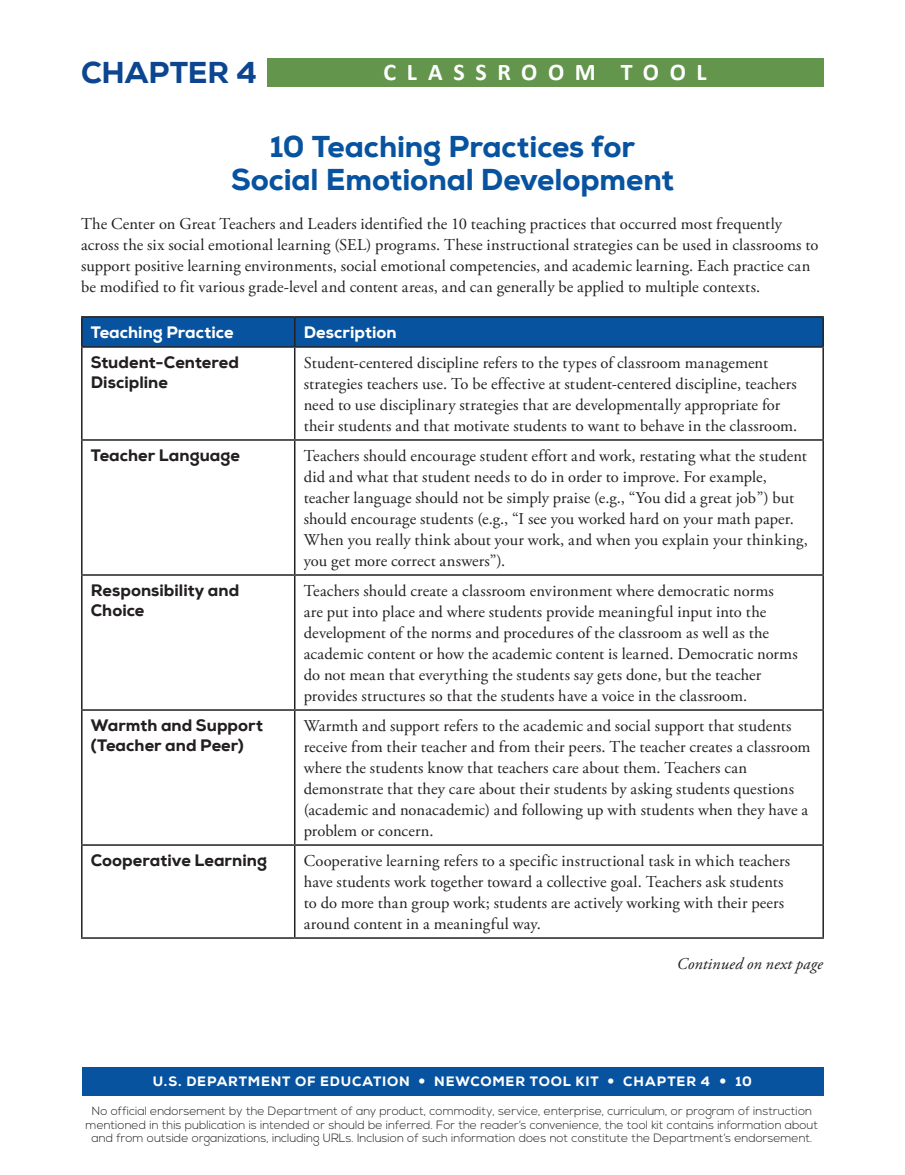
<style>
.page{position:relative;width:905px;height:1175px;background:#fff}
.page>*{position:absolute;margin:0;border:0;box-sizing:border-box;transform-origin:0 0}
.t1{font:800 30px/33px "Nexa";letter-spacing:-.005em;color:#08539f;text-align:center}
.t2{font:800 30px "Nexa";color:#0d4690}
.t3{font:700 24px "Calibri";letter-spacing:.44em;color:#fff}
.t4{font:16.5px/21px "Adobe Garamond Pro";letter-spacing:.005em;color:#231f20}
.t5{font:800 16.5px/19.5px "Nexa";color:#231f20}
.t6{font:800 16.5px "Nexa";color:#fff}
.t7{font:italic 16.5px "Adobe Garamond Pro";letter-spacing:.01em;color:#231f20}
.t8{font:800 13.5px "Nexa";letter-spacing:.06em;color:#fff}
.t9{font:800 13.5px "Nexa";letter-spacing:.08em;color:#fff}
.t10{font:300 12px/13.5px "Nexa";color:#231f20;text-align:center}
</style>
<div class="page">
<div style="left:266px;top:58px;width:557px;height:29px;background:#63954d"></div>
<div style="left:82px;top:1066px;width:741px;height:29px;background:#08539f"></div>
<hr style="left:81px;top:316px;width:214px;height:1px;background:#231f20">
<hr style="left:295px;top:316px;width:529px;height:1px;background:#231f20">
<div style="left:81px;top:317px;width:741px;height:29px;background:#08539f"></div>
<hr style="left:822px;top:317px;width:2px;height:29px;background:#231f20">
<hr style="left:81px;top:346px;width:214px;height:2px;background:#231f20">
<hr style="left:81px;top:348px;width:1px;height:91px;background:#231f20">
<hr style="left:295px;top:346px;width:529px;height:2px;background:#231f20">
<hr style="left:294px;top:348px;width:1px;height:91px;background:#231f20">
<hr style="left:822px;top:348px;width:2px;height:91px;background:#231f20">
<hr style="left:81px;top:439px;width:214px;height:2px;background:#231f20">
<hr style="left:81px;top:441px;width:1px;height:133px;background:#231f20">
<hr style="left:295px;top:439px;width:529px;height:2px;background:#231f20">
<hr style="left:294px;top:441px;width:1px;height:133px;background:#231f20">
<hr style="left:822px;top:441px;width:2px;height:133px;background:#231f20">
<hr style="left:81px;top:574px;width:214px;height:2px;background:#231f20">
<hr style="left:81px;top:576px;width:1px;height:133px;background:#231f20">
<hr style="left:295px;top:574px;width:529px;height:2px;background:#231f20">
<hr style="left:294px;top:576px;width:1px;height:133px;background:#231f20">
<hr style="left:822px;top:576px;width:2px;height:133px;background:#231f20">
<hr style="left:81px;top:709px;width:214px;height:1px;background:#231f20">
<hr style="left:81px;top:710px;width:1px;height:134px;background:#231f20">
<hr style="left:295px;top:709px;width:529px;height:1px;background:#231f20">
<hr style="left:294px;top:710px;width:1px;height:134px;background:#231f20">
<hr style="left:822px;top:710px;width:2px;height:134px;background:#231f20">
<hr style="left:81px;top:844px;width:214px;height:1px;background:#231f20">
<hr style="left:81px;top:845px;width:1px;height:92px;background:#231f20">
<hr style="left:295px;top:844px;width:529px;height:1px;background:#231f20">
<hr style="left:294px;top:845px;width:1px;height:92px;background:#231f20">
<hr style="left:822px;top:845px;width:2px;height:92px;background:#231f20">
<hr style="left:81px;top:937px;width:214px;height:1px;background:#231f20">
<hr style="left:295px;top:937px;width:529px;height:1px;background:#231f20">
<h1 class="t2" style="left:81px;top:53px;width:177px">CHAPTER 4</h1>
<h2 class="t3" style="left:383px;top:55px;width:324px">CLASSROOM TOOL</h2>
<h2 class="t1" style="left:231px;top:130px;width:444px">10 Teaching Practices for<br>Social Emotional Development</h2>
<p class="t4" style="left:81px;top:214px;width:739px">The Center on Great Teachers and Leaders identified the 10 teaching practices that occurred most frequently across the six social emotional learning (SEL) programs. These instructional strategies can be used in classrooms to support positive learning environments, social emotional competencies, and academic learning. Each practice can be modified to fit various grade-level and content areas, and can generally be applied to multiple contexts.</p>
<p class="t6" style="left:91px;top:322px;width:144px">Teaching Practice</p>
<p class="t6" style="left:304px;top:322px;width:94px">Description</p>
<p class="t5" style="left:91px;top:353px;width:150px">Student-Centered<br>Discipline</p>
<p class="t4" style="left:304px;top:353px;width:495px">Student-centered discipline refers to the types of classroom management strategies teachers use. To be effective at student-centered discipline, teachers need to use disciplinary strategies that are developmentally appropriate for their students and that motivate students to want to behave in the classroom.</p>
<p class="t5" style="left:91px;top:445px;width:151px">Teacher Language</p>
<p class="t4" style="left:304px;top:446px;width:506px">Teachers should encourage student effort and work, restating what the student did and what that student needs to do in order to improve. For example, teacher language should not be simply praise (e.g., “You did a great job”) but should encourage students (e.g., “I see you worked hard on your math paper.<br>When you really think about your work, and when you explain your thinking, you get more correct answers”).</p>
<p class="t5" style="left:91px;top:580px;width:150px">Responsibility and<br>Choice</p>
<p class="t4" style="left:304px;top:581px;width:495px">Teachers should create a classroom environment where democratic norms<br>are put into place and where students provide meaningful input into the development of the norms and procedures of the classroom as well as the academic content or how the academic content is learned. Democratic norms do not mean that everything the students say gets done, but the teacher provides structures so that the students have a voice in the classroom.</p>
<p class="t5" style="left:91px;top:715px;width:174px">Warmth and Support (Teacher and Peer)</p>
<p class="t4" style="left:304px;top:716px;width:508px">Warmth and support refers to the academic and social support that students receive from their teacher and from their peers. The teacher creates a classroom where the students know that teachers care about them. Teachers can demonstrate that they care about their students by asking students questions (academic and nonacademic) and following up with students when they have a problem or concern.</p>
<p class="t5" style="left:91px;top:850px;width:178px">Cooperative Learning</p>
<p class="t4" style="left:304px;top:851px;width:488px">Cooperative learning refers to a specific instructional task in which teachers have students work together toward a collective goal. Teachers ask students to do more than group work; students are actively working with their peers around content in a meaningful way.</p>
<p class="t7" style="left:676px;top:953px;width:148px">Continued on next page</p>
<p class="t8" style="left:153px;top:1073px;width:258px">U.S. DEPARTMENT OF EDUCATION</p>
<p class="t8" style="left:434px;top:1073px;width:166px">NEWCOMER TOOL KIT</p>
<p class="t9" style="left:623px;top:1073px;width:88px">CHAPTER 4</p>
<p class="t8" style="left:735px;top:1073px;width:18px">10</p>
<p class="t10" style="left:86px;top:1104px;width:734px">No official endorsement by the Department of any product, commodity, service, enterprise, curriculum, or program of instruction mentioned in this publication is intended or should be inferred. For the reader’s convenience, the tool kit contains information about and from outside organizations, including URLs. Inclusion of such information does not constitute the Department’s endorsement.</p>
</div>
